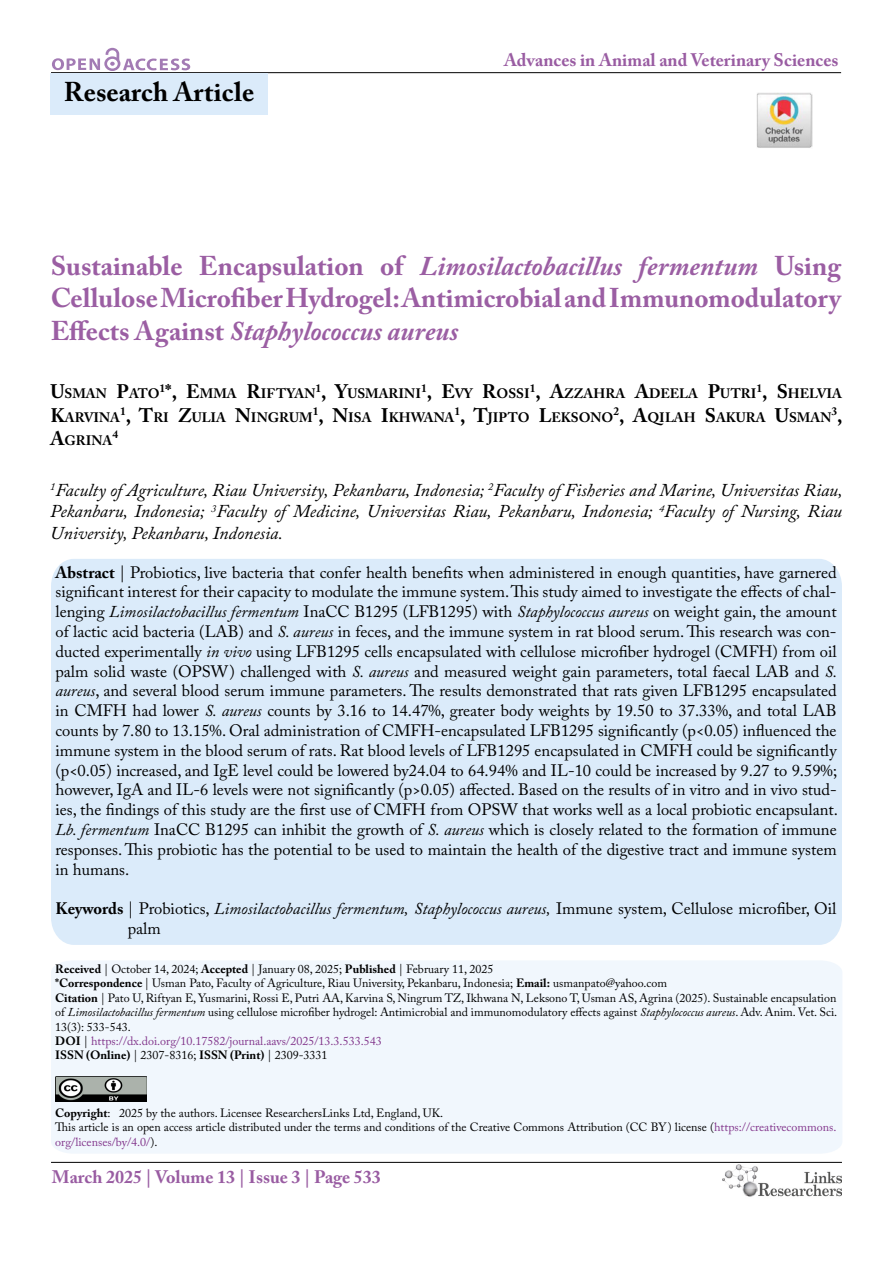
<style>
.page{position:relative;width:893px;height:1263px;background:#fff}
.page>*{position:absolute;margin:0;border:0;box-sizing:border-box;transform-origin:0 0}
.t1{font:700 27px/32.4px "Adobe Caslon Pro";color:#82368c;text-align:justify}
.t2{font:700 27px "Adobe Caslon Pro";letter-spacing:.005em;color:#000}
.t3{font:italic 18px/21.6px "Adobe Caslon Pro";color:#000;text-align:justify}
.t4{font:700 18px "Adobe Caslon Pro";color:#995ca2}
.t5{font:16.5px/19.8px "Adobe Caslon Pro";color:#000;text-align:justify}
.t6{font:700 13.65px/23.4px "Adobe Caslon Pro";color:#000}
.t7{font:12px/14.4px "Adobe Caslon Pro";color:#000}
.t8{font:700 11.4px "Adobe Caslon Pro";color:#000}
.s1{font-style:italic}
.s2{font-size:19.5px}
.s3{font-weight:700}
.s4{color:#82368c}
</style>
<div class="page">
<hr style="left:51px;top:72px;width:790px;height:1px;background:#000">
<hr style="left:51px;top:1162px;width:791px;height:1px;background:#000">
<svg style="left:52px;top:48px;width:138px;height:23px"></svg>
<img style="left:723px;top:1164px;width:119px;height:33px">
<div style="left:51px;top:74px;width:217px;height:41px;background:#dbebfa"></div>
<div style="left:51px;top:559px;width:791px;height:386px;background:#dbebfa"></div>
<div style="left:51px;top:961px;width:791px;height:192px;background:#f1f7fd"></div>
<img style="left:55px;top:1076px;width:92px;height:26px">
<img style="left:757px;top:93px;width:55px;height:55px">
<h1 class="t2" style="left:64px;top:76px;width:192px">Research Article</h1>
<p class="t4" style="left:504px;top:50px;width:336px">Advances in Animal and Veterinary Sciences</p>
<h1 class="t1" style="left:50px;top:249px;width:792px">Sustainable Encapsulation of <span class="s1">Limosilactobacillus fermentum</span> Using Cellulose Microfiber Hydrogel: Antimicrobial and Immunomodulatory Effects Against <span class="s1">Staphylococcus aureus</span></h1>
<p class="t6" style="left:50px;top:382px;width:793px"><span class="s2">U</span>SMAN <span class="s2">P</span>ATO<sup>1</sup><span class="s2">*, E</span>MMA <span class="s2">R</span>IFTYAN<sup>1</sup><span class="s2">, Y</span>USMARINI<sup>1</sup><span class="s2">, E</span>VY <span class="s2">R</span>OSSI<sup>1</sup><span class="s2">, A</span>ZZAHRA <span class="s2">A</span>DEELA <span class="s2">P</span>UTRI<sup>1</sup><span class="s2">, S</span>HELVIA<br><span class="s2">K</span>ARVINA<sup>1</sup><span class="s2">, T</span>RI <span class="s2">Z</span>ULIA <span class="s2">N</span>INGRUM<sup>1</sup><span class="s2">, N</span>ISA <span class="s2">I</span>KHWANA<sup>1</sup><span class="s2">, T</span>JIPTO <span class="s2">L</span>EKSONO<sup>2</sup><span class="s2">, A</span>QILAH <span class="s2">S</span>AKUR</p>
<p class="t6" style="left:756px;top:405px;width:77px">A <span class="s2">U</span>SMAN</p>
<p class="t8" style="left:831px;top:404px;width:13px">3<span class="s2">,</span></p>
<p class="t6" style="left:50px;top:428px;width:64px"><span class="s2">A</span>GRINA</p>
<p class="t8" style="left:112px;top:428px;width:7px">4</p>
<p class="t3" style="left:50px;top:479px;width:794px"><sup>1</sup>Faculty of Agriculture, Riau University, Pekanbaru, Indonesia; <sup>2</sup>Faculty of Fisheries and Marine, Universitas Riau, Pekanbaru, Indonesia; <sup>3</sup>Faculty of Medicine, Universitas Riau, Pekanbaru, Indonesia; <sup>4</sup>Faculty of Nursing, Riau University, Pekanbaru, Indonesia.</p>
<p class="t5" style="left:55px;top:562px;width:784px"><span class="s3">Abstract</span> | Probiotics, live bacteria that confer health benefits when administered in enough quantities, have garnered significant interest for their capacity to modulate the immune system. This study aimed to investigate the effects of chal&shy;lenging <span class="s1">Limosilactobacillus fermentum</span> InaCC B1295 (LFB1295) with <span class="s1">Staphylococcus aureus</span> on weight gain, the amount of lactic acid bacteria (LAB) and <span class="s1">S. aureus</span> in feces, and the immune system in rat blood serum. This research was con&shy;ducted experimentally <span class="s1">in vivo</span> using LFB1295 cells encapsulated with cellulose microfiber hydrogel (CMFH) from oil palm solid waste (OPSW) challenged with <span class="s1">S. aureus</span> and measured weight gain parameters, total faecal LAB and <span class="s1">S. aureus</span>, and several blood serum immune parameters. The results demonstrated that rats given LFB1295 encapsulated in CMFH had lower <span class="s1">S. aureus</span> counts by 3.16 to 14.47%, greater body weights by 19.50 to 37.33%, and total LAB counts by 7.80 to 13.15%. Oral administration of CMFH-encapsulated LFB1295 significantly (p&lt;0.05) influenced the immune system in the blood serum of rats. Rat blood levels of LFB1295 encapsulated in CMFH could be significantly (p&lt;0.05) increased, and IgE level could be lowered by24.04 to 64.94% and IL-10 could be increased by 9.27 to 9.59%; however, IgA and IL-6 levels were not significantly (p&gt;0.05) affected. Based on the results of in vitro and in vivo stud&shy;ies, the findings of this study are the first use of CMFH from OPSW that works well as a local probiotic encapsulant.<br><span class="s1">Lb. fermentum</span> InaCC B1295 can inhibit the growth of <span class="s1">S. aureus</span> which is closely related to the formation of immune responses. This probiotic has the potential to be used to maintain the health of the digestive tract and immune system in humans.</p>
<p class="t5" style="left:128px;top:899px;width:710px;text-indent:-72px"><span class="s3">Keywords</span> | Probiotics, <span class="s1">Limosilactobacillus fermentum, Staphylococcus aureus,</span> Immune system, Cellulose microfiber, Oil palm</p>
<p class="t7" style="left:55px;top:962px;width:783px"><span class="s3">Received</span> | October 14, 2024; <span class="s3">Accepted</span> | January 08, 2025; <span class="s3">Published</span> | February 11, 2025<br><span class="s3">*Correspondence</span> | Usman Pato, Faculty of Agriculture, Riau University, Pekanbaru, Indonesia; <span class="s3">Email:</span> usmanpato@yahoo.com<br><span class="s3">Citation</span> | Pato U, Riftyan E, Yusmarini, Rossi E, Putri AA, Karvina S, Ningrum TZ, Ikhwana N, Leksono T, Usman AS, Agrina (2025). Sustainable encapsulation of <span class="s1">Limosilactobacillus fermentum</span> using cellulose microfiber hydrogel: Antimicrobial and immunomodulatory effects against <span class="s1">Staphylococcus aureus</span>. Adv. Anim. Vet. Sci.<br>13(3): 533-543.<br><span class="s3">DOI</span> | <span class="s4">https://dx.doi.org/10.17582/journal.aavs/2025/13.3.533.543<br></span><span class="s3">ISSN (Online)</span> | 2307-8316; <span class="s3">ISSN (Print)</span> | 2309-3331</p>
<p class="t7" style="left:55px;top:1105px;width:783px"><span class="s3">Copyright</span>: 2025 by the authors. Licensee ResearchersLinks Ltd, England, UK.<br>This article is an open access article distributed under the terms and conditions of the Creative Commons Attribution (CC BY) license (<span class="s4">https://creativecommons. org/licenses/by/4.0/</span>).</p>
<p class="t4" style="left:52px;top:1166px;width:331px">March 2025 | Volume 13 | Issue 3 | Page 533</p>
</div>
